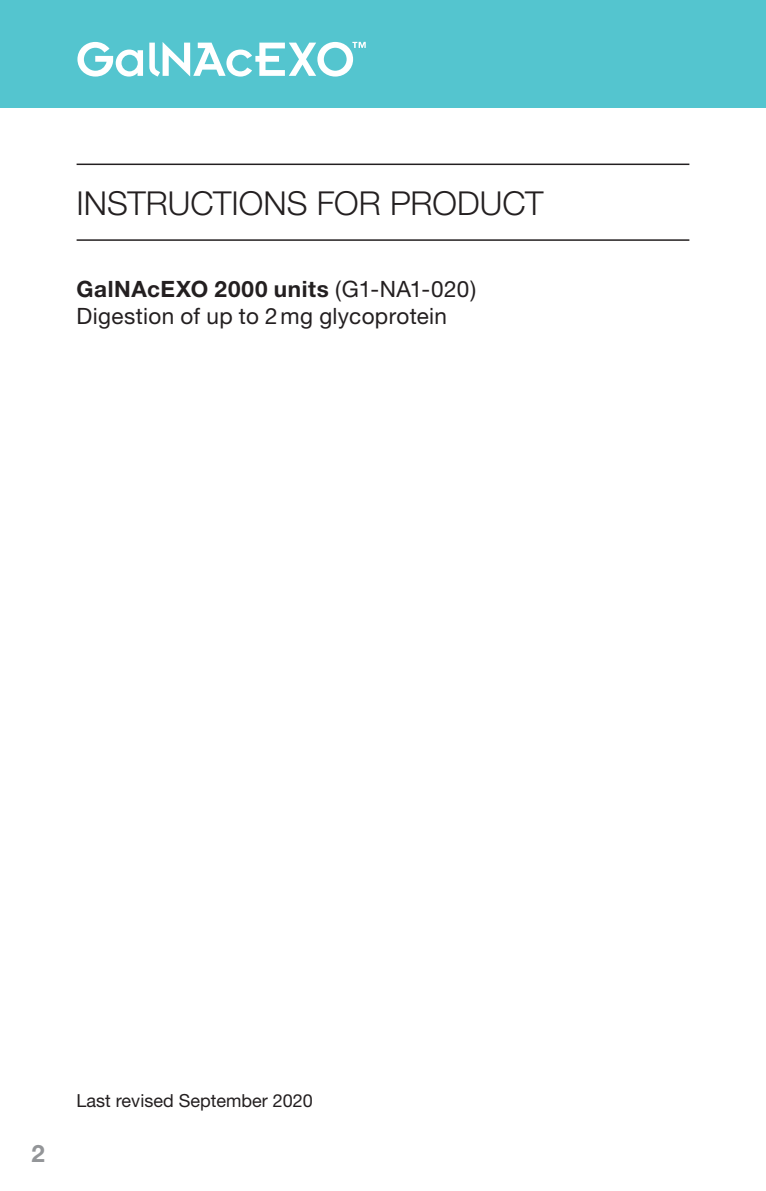
<style>
.page{position:relative;width:766px;height:1191px;background:#fff}
.page>*{position:absolute;margin:0;border:0;box-sizing:border-box;transform-origin:0 0}
.t1{font:300 33px "Helvetica Neue";color:#231f20}
.t2{font:700 24px "Helvetica Neue";color:#939598}
.t3{font:22.5px/27px "Helvetica Neue";letter-spacing:.015em;color:#231f20}
.t4{font:18px "Helvetica Neue";color:#231f20}
.s1{font-weight:700}
</style>
<div class="page">
<div style="left:0;top:0;width:765px;height:108px;background:#54c5cf"></div>
<hr style="left:77px;top:163px;width:612px;height:2px;background:#231f20">
<hr style="left:77px;top:239px;width:612px;height:2px;background:#231f20">
<svg style="left:77px;top:42px;width:66px;height:35px"></svg>
<svg style="left:149px;top:42px;width:216px;height:35px"></svg>
<h1 class="t1" style="left:77px;top:183px;width:468px">INSTRUCTIONS FOR PRODUCT</h1>
<p class="t3" style="left:77px;top:275px;width:401px"><span class="s1">GalNAcEXO 2000 units</span> (G1-NA1-020)<br>Digestion of up to 2mg glycoprotein</p>
<p class="t2" style="left:32px;top:1138px;width:15px">2</p>
<p class="t4" style="left:77px;top:1090px;width:238px">Last revised September 2020</p>
</div>
